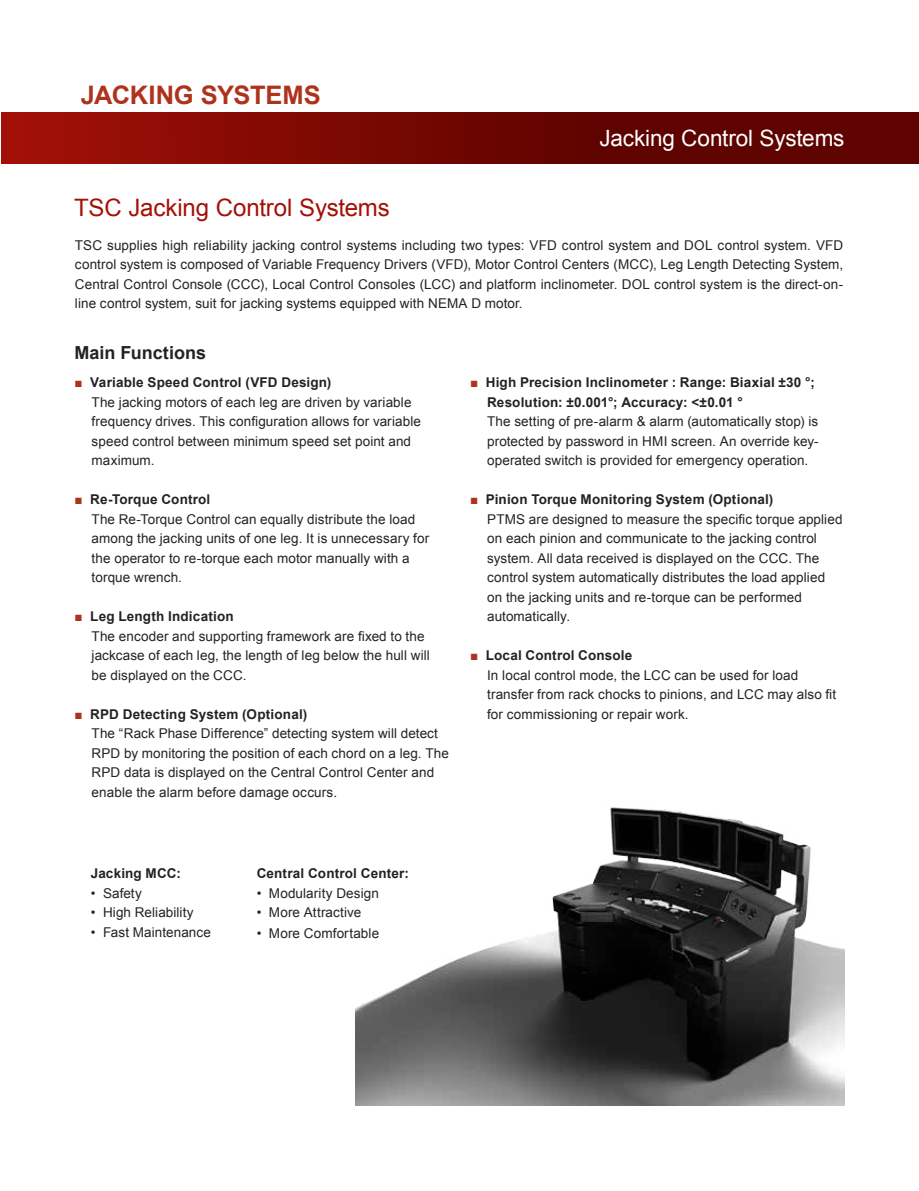
<style>
.page{position:relative;width:919px;height:1191px;background:#fff}
.page>*{position:absolute;margin:0;border:0;box-sizing:border-box;transform-origin:0 0}
.t1{font:700 25.5px "Arial";letter-spacing:-.005em;color:#ae331c}
.t2{font:24px "Arial";letter-spacing:-.005em;color:#a41008}
.t3{font:22.5px "Arial";letter-spacing:-.005em;color:#fff}
.t4{font:700 18px "Arial";color:#232323}
.t5{font:13.5px/19.5px "Arial";letter-spacing:.005em;color:#232323}
.t6{font:700 13.5px/19.5px "Arial";letter-spacing:.01em;color:#232323}
.s1{font-weight:700;color:#ae331c}
.s2{font-weight:700}
.s3{color:#ae331c}
</style>
<div class="page">
<div style="left:1px;top:113px;width:917px;height:51px;background:linear-gradient(to right,#9b0f06,#4e0000)"></div>
<img style="left:356px;top:807px;width:488px;height:299px">
<h1 class="t1" style="left:81px;top:78px;width:239px">Jacking Systems</h1>
<h3 class="t3" style="left:599px;top:123px;width:247px">Jacking Control Systems</h3>
<h2 class="t2" style="left:74px;top:192px;width:317px">TSC Jacking Control Systems</h2>
<p class="t5" style="left:75px;top:235px;width:769px;text-align:justify">TSC supplies high reliability jacking control systems including two types: VFD control system and DOL control system. VFD control system is composed of Variable Frequency Drivers (VFD), Motor Control Centers (MCC), Leg Length Detecting System, Central Control Console (CCC), Local Control Consoles (LCC) and platform inclinometer. DOL control system is the direct-on&shy;line control system, suit for jacking systems equipped with NEMA D motor.</p>
<h3 class="t4" style="left:74px;top:341px;width:133px">Main Functions</h3>
<p class="t5" style="left:92px;top:373px;width:331px;text-indent:-17px"><span class="s1">■</span> <span class="s2">Variable Speed Control (VFD Design)<br></span>The jacking motors of each leg are driven by variable frequency drives. This configuration allows for variable speed control between minimum speed set point and maximum.</p>
<p class="t5" style="left:92px;top:490px;width:339px;text-indent:-17px"><span class="s1">■</span> <span class="s2">Re-Torque Control<br></span>The Re-Torque Control can equally distribute the load among the jacking units of one leg. It is unnecessary for the operator to re-torque each motor manually with a torque wrench.</p>
<p class="t5" style="left:92px;top:607px;width:339px;text-indent:-17px"><span class="s1">■</span> <span class="s2">Leg Length Indication<br></span>The encoder and supporting framework are fixed to the jackcase of each leg, the length of leg below the hull will be displayed on the CCC.</p>
<p class="t5" style="left:92px;top:704px;width:359px;text-indent:-17px"><span class="s1">■</span> <span class="s2">RPD Detecting System (Optional)<br></span>The “Rack Phase Difference” detecting system will detect RPD by monitoring the position of each chord on a leg. The RPD data is displayed on the Central Control Center and enable the alarm before damage occurs.</p>
<p class="t6" style="left:487px;top:373px;width:329px;text-indent:-17px"><span class="s3">■</span> High Precision Inclinometer : Range: Biaxial ±30 °;<br>Resolution: ±0.001°; Accuracy: &lt;±0.01 °</p>
<p class="t5" style="left:487px;top:412px;width:333px;text-align:justify">The setting of pre-alarm &amp; alarm (automatically stop) is protected by password in HMI screen. An override key&shy;operated switch is provided for emergency operation.</p>
<p class="t5" style="left:487px;top:490px;width:357px;text-indent:-17px"><span class="s1">■</span> <span class="s2">Pinion Torque Monitoring System (Optional)<br></span>PTMS are designed to measure the specific torque applied on each pinion and communicate to the jacking control system. All data received is displayed on the CCC. The control system automatically distributes the load applied on the jacking units and re-torque can be performed automatically.</p>
<p class="t5" style="left:487px;top:646px;width:350px;text-indent:-17px"><span class="s1">■</span> <span class="s2">Local Control Console<br></span>In local control mode, the LCC can be used for load transfer from rack chocks to pinions, and LCC may also fit for commissioning or repair work.</p>
<p class="t6" style="left:91px;top:864px;width:92px">Jacking MCC:</p>
<p class="t5" style="left:91px;top:883px;width:53px">• Safety</p>
<p class="t5" style="left:91px;top:903px;width:104px">• High Reliability</p>
<p class="t5" style="left:91px;top:922px;width:122px">• Fast Maintenance</p>
<p class="t6" style="left:257px;top:864px;width:154px">Central Control Center:</p>
<p class="t5" style="left:257px;top:883px;width:124px">• Modularity Design</p>
<p class="t5" style="left:257px;top:903px;width:106px">• More Attractive</p>
<p class="t5" style="left:257px;top:923px;width:124px">• More Comfortable</p>
</div>
